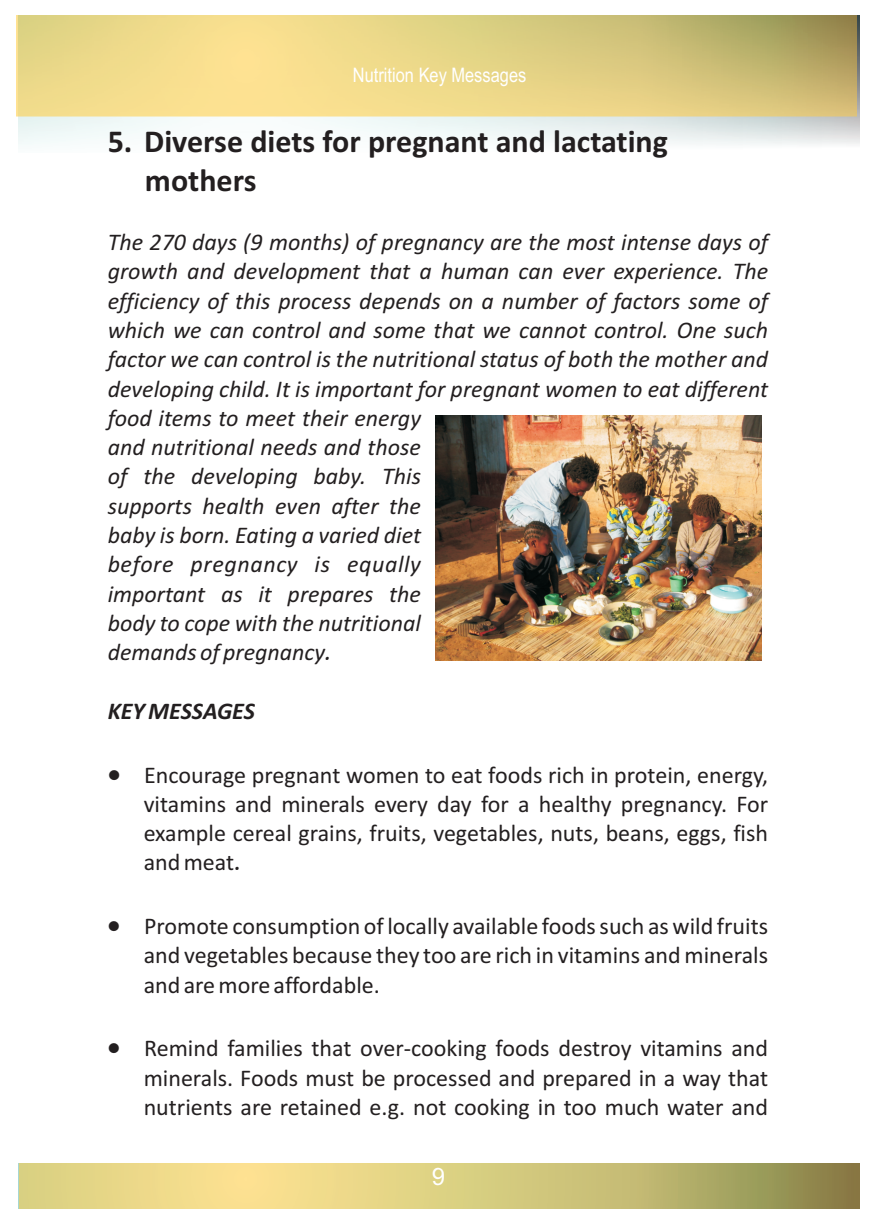
<style>
.page{position:relative;width:876px;height:1227px;background:#fff}
.page>*{position:absolute;margin:0;border:0;box-sizing:border-box;transform-origin:0 0}
.t1{font:700 32px/39px "Calibri";color:#231f20}
.t2{font:italic 24px/29.2px "Calibri";color:#231f20}
.t3{font:24px/29.2px "Calibri";color:#231f20;text-align:justify}
.t4{font:italic 700 24px "Calibri";color:#231f20}
.t5{font:24px "Arial";color:#fff}
.t6{font:20px "Arial Narrow";color:#fff}
.s1{font-family:"Candara"}
</style>
<div class="page">
<img style="left:19px;top:15px;width:840px;height:130px">
<img style="left:435px;top:416px;width:326px;height:244px">
<img style="left:16px;top:15px;width:839px;height:101px">
<img style="left:19px;top:1163px;width:839px;height:45px">
<p class="t6" style="left:353px;top:67px;width:175px">Nutrition Key Messages</p>
<h1 class="t1" style="left:145px;top:124px;width:524px;text-indent:-37px">5. Diverse diets for pregnant and lactating mothers</h1>
<p class="t2" style="left:108px;top:229px;width:661px">The 270 days (9 months) of pregnancy are the most intense days of growth and development that a human can ever experience. The efficiency of this process depends on a number of factors some of which we can control and some that we cannot control. One such factor we can control is the nutritional status of both the mother and developing child. It is important for pregnant women to eat different food items to meet their energy<br>and nutritional needs and those<br>of the developing baby. This<br>supports health even after the<br>baby is born. Eating a varied diet<br>before pregnancy is equally<br>important as it prepares the<br>body to cope with the nutritional<br>demands of pregnancy<span class="s1">.</span></p>
<p class="t4" style="left:108px;top:701px;width:149px">KEY MESSAGES</p>
<p class="t3" style="left:144px;top:762px;width:625px;text-indent:-36px">•Encourage pregnant women to eat foods rich in protein, energy, vitamins and minerals every day for a healthy pregnancy. For example cereal grains, fruits, vegetables, nuts, beans, eggs, fish and meat<span class="s1">.</span></p>
<p class="t3" style="left:144px;top:913px;width:625px;text-indent:-36px">•Promote consumption of locally available foods such as wild fruits and vegetables because they too are rich in vitamins and minerals and are more affordable.</p>
<p class="t3" style="left:144px;top:1035px;width:625px;text-indent:-36px">•Remind families that over-cooking foods destroy vitamins and minerals. Foods must be processed and prepared in a way that nutrients are retained e.g. not cooking in too much water and</p>
<p class="t5" style="left:431px;top:1167px;width:15px">9</p>
</div>
